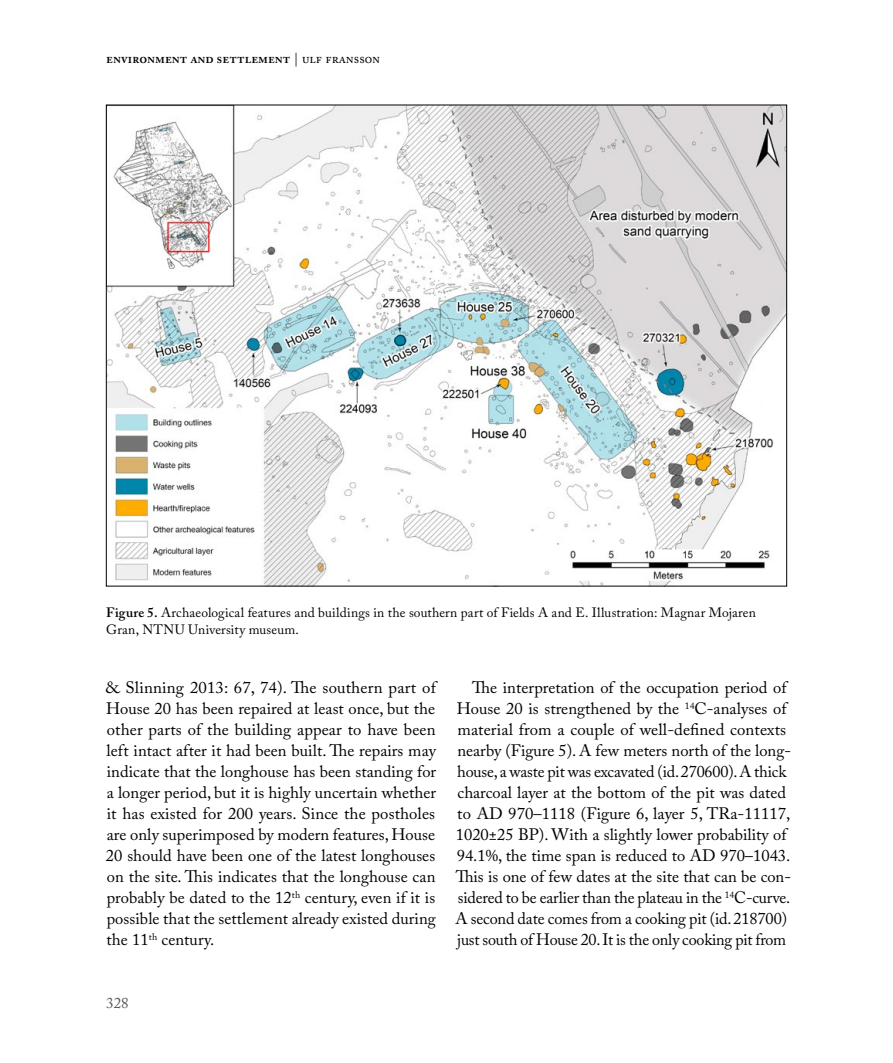
<style>
.page{position:relative;width:893px;height:1063px;background:#fff}
.page>*{position:absolute;margin:0;border:0;box-sizing:border-box;transform-origin:0 0}
.t1{font:16.5px/21px "Adobe Caslon Pro";letter-spacing:.005em;color:#000}
.t2{font:15px "Adobe Caslon Pro";color:#565655}
.t3{font:13.5px/16.2px "Adobe Caslon Pro";letter-spacing:.025em;color:#000}
.t4{font:600 13.5px "Adobe Caslon Pro";color:#000}
.s1{font-weight:400}
.s2{font-weight:600}
</style>
<div class="page">
<img style="left:108px;top:107px;width:677px;height:477px">
<p class="t4" style="left:106px;top:50px;width:275px">Environment and settlement <span class="s1">| Ulf Fransson</span></p>
<p class="t3" style="left:106px;top:605px;width:651px"><span class="s2">Figure 5.</span> Archaeological features and buildings in the southern part of Fields A and E. Illustration: M agnar Mojaren<br>Gran, NTNU University museum.</p>
<p class="t1" style="left:106px;top:677px;width:334px">&amp; Slinning 2013: 67, 74). The southern part of House 20 has been repaired at least once, but the other parts of the building appear to have been left intact after it had been built. The repairs may indicate that the longhouse has been standing for a longer period, but it is highly uncertain whether it has existed for 200 years. Since the postholes are only superimposed by modern features, House 20 should have been one of the latest longhouses on the site. This indicates that the longhouse can probably be dated to the 12<sup>th</sup> century, even if it is possible that the settlement already existed during the 11<sup>th</sup> century.</p>
<p class="t1" style="left:456px;top:677px;width:337px;text-indent:17px">The interpretation of the occupation period of House 20 is strengthened by the <sup>14</sup>C-analyses of material from a couple of well-defined contexts nearby (Figure 5). A few meters north of the long&shy;house, a waste pit was excavated (id. 270600). A thick charcoal layer at the bottom of the pit was dated to AD 970–1118 (Figure 6, layer 5, TRa-11117, 1020±25 BP). With a slightly lower probability of 94.1%, the time span is reduced to AD 970–1043.<br>This is one of few dates at the site that can be con&shy;sidered to be earlier than the plateau in the <sup>14</sup>C-curve.<br>A second date comes from a cooking pit (id. 218700) just south of House 20. It is the only cooking pit from</p>
<p class="t2" style="left:106px;top:994px;width:24px">328</p>
</div>
